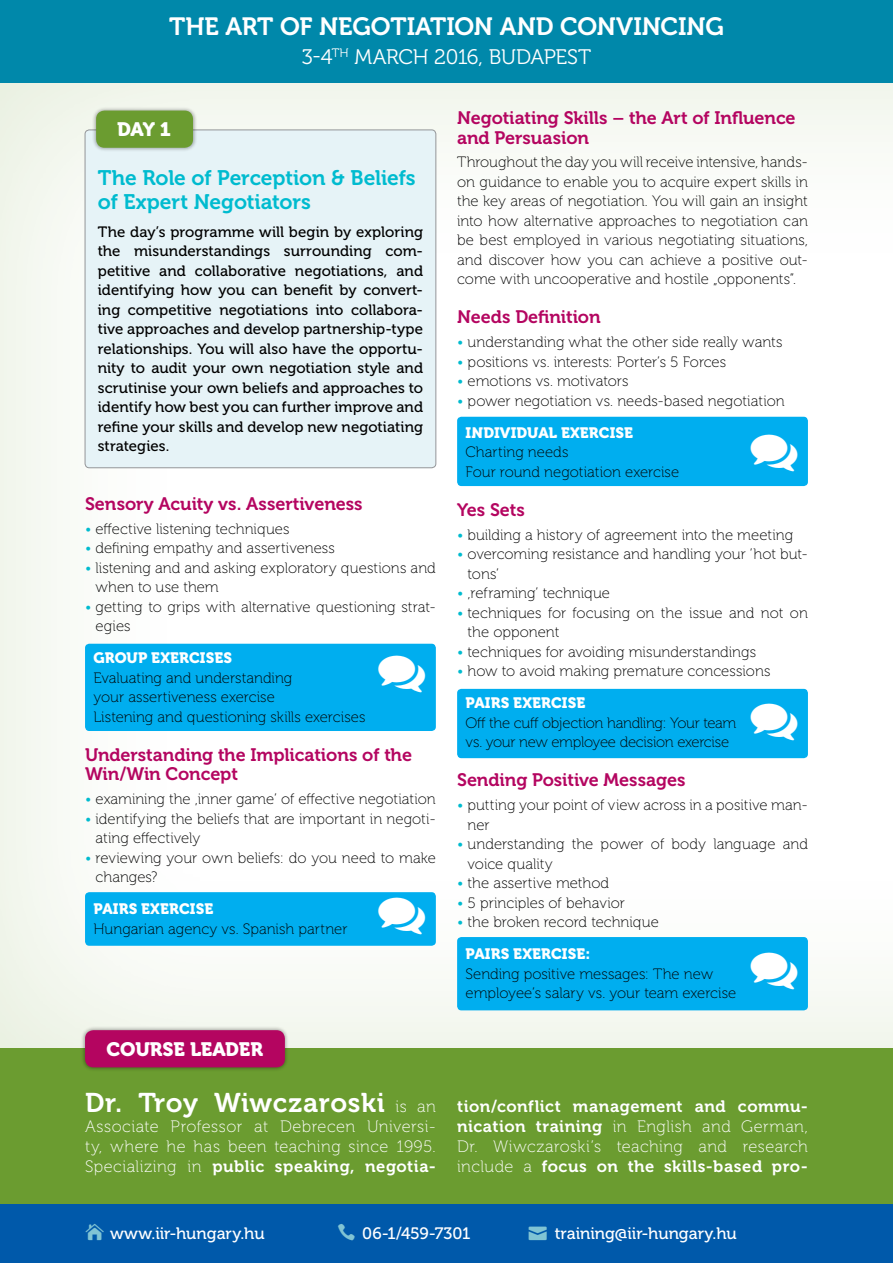
<style>
.page{position:relative;width:893px;height:1263px;background:#fff}
.page>*{position:absolute;margin:0;border:0;box-sizing:border-box;transform-origin:0 0}
.t1{font:27px "Museo 700";letter-spacing:.02em;color:#fff}
.t2{font:24.9px "Museo 700";letter-spacing:-.005em;color:#fff}
.t3{font:21px/24px "Museo 700";letter-spacing:-.005em;color:#00bbcf}
.t4{font:21px "Museo 300";letter-spacing:-.02em;color:#fff}
.t5{font:19.35px "Museo 900";letter-spacing:-.01em;color:#fff}
.t6{font:18px/19.5px "Museo 700";letter-spacing:-.005em;color:#b40560}
.t7{font:16.5px/19.8px "Museo 100";letter-spacing:.025em;color:#fff}
.t8{font:16.5px "Museo 700";letter-spacing:.03em;color:#fff}
.t9{font:16.5px "Museo 500";color:#fff}
.t10{font:15px/19.5px "Museo 100";color:#000}
.t11{font:15px/19.5px "Museo 500";color:#000;text-align:justify}
.t12{font:15px "Museo 900";letter-spacing:.005em;color:#fff}
.t13{font:15px/19.5px "Museo 100";letter-spacing:-.02em;color:#000}
.s1{color:#00bbcf}
.s2{font-family:"Museo 100";font-size:16.5px}
.s3{font-family:"Museo 100"}
.s4{font-family:"Museo 700"}
</style>
<div class="page">
<div style="left:0;top:70px;width:893px;height:991px;background:#6b9c30;opacity:.2"></div>
<div style="left:85px;top:130px;width:351px;height:338px;background:#e6f3f7;border-radius:4px"></div>
<div style="left:85px;top:130px;width:351px;height:338px;border:1px solid #939598;border-radius:4px"></div>
<div style="left:85px;top:644px;width:351px;height:87px;background:#00aeef;border-radius:4px"></div>
<div style="left:457px;top:689px;width:351px;height:69px;background:#00aeef;border-radius:4px"></div>
<div style="left:457px;top:937px;width:351px;height:73px;background:#00aeef;border-radius:4px"></div>
<div style="left:457px;top:417px;width:351px;height:69px;background:#00aeef;border-radius:4px"></div>
<div style="left:85px;top:892px;width:351px;height:54px;background:#00aeef;border-radius:4px"></div>
<div style="left:0;top:1203px;width:893px;height:60px;background:#0059aa"></div>
<div style="left:0;top:0;width:893px;height:83px;background:#08a"></div>
<div style="left:0;top:1048px;width:893px;height:155px;background:#6b9c30"></div>
<div style="left:81px;top:1026px;width:208px;height:45px;background:#000;opacity:.3"></div>
<div style="left:85px;top:1030px;width:200px;height:37px;background:#b40560;border-radius:9px"></div>
<div style="left:92px;top:106px;width:105px;height:46px;background:#000;opacity:.3"></div>
<div style="left:96px;top:111px;width:97px;height:37px;background:#6b9c30;border-radius:9px"></div>
<h2 class="t2" style="left:169px;top:12px;width:556px">THE ART OF NEGOTIATION AND CONVINCING</h2>
<h3 class="t4" style="left:302px;top:46px;width:291px">3-4<sup>TH</sup> MARCH 2016, BUDAPEST</h3>
<p class="t5" style="left:117px;top:119px;width:56px">DAY 1</p>
<h3 class="t3" style="left:98px;top:166px;width:319px">The Role of Perception &amp; Beliefs of Expert Negotiators</h3>
<p class="t11" style="left:98px;top:222px;width:327px">The day’s programme will begin by exploring the misunderstandings surrounding com&shy;petitive and collaborative negotiations, and identifying how you can benefit by convert&shy;ing competitive negotiations into collabora&shy;tive approaches and develop partnership-type relationships. You will also have the opportu&shy;nity to audit your own negotiation style and scrutinise your own beliefs and approaches to identify how best you can further improve and refine your skills and develop new negotiating strategies.</p>
<p class="t6" style="left:85px;top:494px;width:279px">Sensory Acuity vs. Assertiveness</p>
<p class="t10" style="left:85px;top:519px;width:206px"><span class="s1">•</span> effective listening techniques</p>
<p class="t10" style="left:85px;top:539px;width:251px"><span class="s1">•</span> defining empathy and assertiveness</p>
<p class="t10" style="left:96px;top:558px;width:342px;text-indent:-11px"><span class="s1">•</span> listening and and asking exploratory questions and when to use them</p>
<p class="t10" style="left:96px;top:597px;width:342px;text-indent:-11px"><span class="s1">•</span> getting to grips with alternative questioning strat&shy;egies</p>
<p class="t12" style="left:94px;top:650px;width:140px">GROUP EXERCISES</p>
<p class="t10" style="left:94px;top:668px;width:273px">Evaluating and understanding<br>your assertiveness exercise<br>Listening and questioning skills exercises</p>
<p class="t6" style="left:85px;top:745px;width:328px">Understanding the Implications of the<br>Win/Win Concept</p>
<p class="t10" style="left:85px;top:790px;width:352px"><span class="s1">•</span> examining the ‚inner game’ of effective negotiation</p>
<p class="t10" style="left:96px;top:809px;width:342px;text-indent:-11px"><span class="s1">•</span> identifying the beliefs that are important in negoti&shy;ating effectively</p>
<p class="t10" style="left:96px;top:848px;width:342px;text-indent:-11px"><span class="s1">•</span> reviewing your own beliefs: do you need to make changes?</p>
<p class="t12" style="left:94px;top:901px;width:121px">PAIRS EXERCISE</p>
<p class="t10" style="left:94px;top:919px;width:255px">Hungarian agency vs. Spanish partner</p>
<p class="t5" style="left:107px;top:1038px;width:158px">COURSE LEADER</p>
<h1 class="t1" style="left:85px;top:1088px;width:352px">Dr. Troy Wiwczaroski <span class="s2">is an</span></h1>
<p class="t7" style="left:85px;top:1117px;width:352px">Associate Professor at Debrecen Universi&shy;ty, where he has been teaching since 1995.</p>
<p class="t8" style="left:85px;top:1157px;width:352px"><span class="s3">Specializing in</span> public speaking, negotia-</p>
<p class="t6" style="left:457px;top:108px;width:340px">Negotiating Skills – the Art of Influence and Persuasion</p>
<p class="t10" style="left:457px;top:153px;width:352px;text-align:justify">Throughout the day you will receive intensive, hands&shy;on guidance to enable you to acquire expert skills in the key areas of negotiation. You will gain an insight into how alternative approaches to negotiation can be best employed in various negotiating situations, and discover how you can achieve a positive out&shy;come with uncooperative and hostile „opponents”.</p>
<p class="t6" style="left:457px;top:308px;width:145px">Needs Definition</p>
<p class="t10" style="left:457px;top:333px;width:327px"><span class="s1">•</span> understanding what the other side really wants</p>
<p class="t10" style="left:457px;top:352px;width:271px"><span class="s1">•</span> positions vs. interests: Porter’s 5 Forces</p>
<p class="t10" style="left:457px;top:372px;width:173px"><span class="s1">•</span> emotions vs. motivators</p>
<p class="t10" style="left:457px;top:391px;width:329px"><span class="s1">•</span> power negotiation vs. needs-based negotiation</p>
<p class="t12" style="left:466px;top:424px;width:169px">INDIVIDUAL EXERCISE</p>
<p class="t10" style="left:466px;top:443px;width:215px">Charting needs<br>Four round negotiation exercise</p>
<p class="t6" style="left:457px;top:500px;width:69px">Yes Sets</p>
<p class="t10" style="left:457px;top:525px;width:337px"><span class="s1">•</span> building a history of agreement into the meeting</p>
<p class="t10" style="left:468px;top:545px;width:342px;text-indent:-11px"><span class="s1">•</span> overcoming resistance and handling your ’hot but&shy;tons’</p>
<p class="t10" style="left:457px;top:584px;width:155px"><span class="s1">•</span> ‚reframing’ technique</p>
<p class="t10" style="left:468px;top:603px;width:342px;text-indent:-11px"><span class="s1">•</span> techniques for focusing on the issue and not on the opponent</p>
<p class="t10" style="left:457px;top:642px;width:300px"><span class="s1">•</span> techniques for avoiding misunderstandings</p>
<p class="t10" style="left:457px;top:662px;width:315px"><span class="s1">•</span> how to avoid making premature concessions</p>
<p class="t12" style="left:466px;top:695px;width:121px">PAIRS EXERCISE</p>
<p class="t13" style="left:466px;top:713px;width:272px">Off the cuff objection handling: Your team vs. your new employee decision exercise</p>
<p class="t6" style="left:457px;top:771px;width:230px">Sending Positive Messages</p>
<p class="t10" style="left:468px;top:796px;width:342px;text-indent:-11px"><span class="s1">•</span> putting your point of view across in a positive man&shy;ner</p>
<p class="t10" style="left:468px;top:835px;width:342px;text-indent:-11px"><span class="s1">•</span> understanding the power of body language and voice quality</p>
<p class="t10" style="left:457px;top:874px;width:154px"><span class="s1">•</span> the assertive method</p>
<p class="t10" style="left:457px;top:893px;width:169px"><span class="s1">•</span> 5 principles of behavior</p>
<p class="t10" style="left:457px;top:913px;width:203px"><span class="s1">•</span> the broken record technique</p>
<p class="t12" style="left:466px;top:946px;width:126px">PAIRS EXERCISE:</p>
<p class="t10" style="left:466px;top:964px;width:272px">Sending positive messages: The new employee’s salary vs. your team exercise</p>
<p class="t8" style="left:457px;top:1097px;width:352px">tion/conflict management and commu-</p>
<p class="t7" style="left:457px;top:1117px;width:352px"><span class="s4">nication training</span> in English and German,<br>Dr. Wiwczaroski’s teaching and research</p>
<p class="t8" style="left:457px;top:1157px;width:352px"><span class="s3">include a</span> focus on the skills-based pro-</p>
<p class="t9" style="left:110px;top:1224px;width:156px">www.iir-hungary.hu</p>
<p class="t9" style="left:362px;top:1224px;width:110px">06-1/459-7301</p>
<p class="t9" style="left:555px;top:1224px;width:184px">training@iir-hungary.hu</p>
</div>
